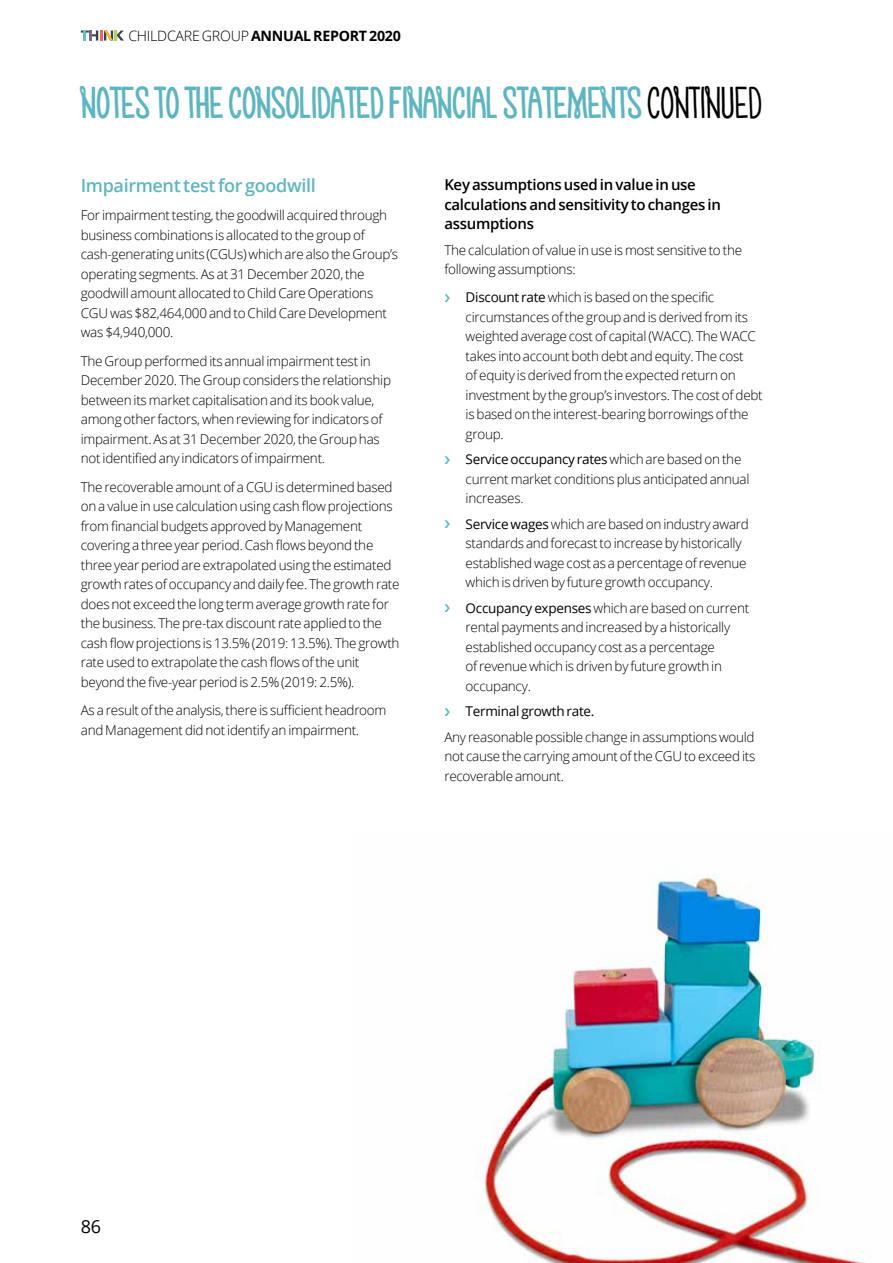
<style>
.page{position:relative;width:893px;height:1263px;background:#fff}
.page>*{position:absolute;margin:0;border:0;box-sizing:border-box;transform-origin:0 0}
.t1{font:700 48px "Myosotis";letter-spacing:-.02em;color:#5fb5bf}
.t2{font:600 18px "Open Sans";letter-spacing:-.02em;color:#5fb5bf}
.t3{font:18px "Open Sans";color:#000}
.t4{font:600 15px/19.5px "Open Sans";letter-spacing:-.02em;color:#000}
.t5{font:700 14.25px "Open Sans";letter-spacing:-.02em;color:#000}
.t6{font:300 13.5px/19.5px "Open Sans";letter-spacing:-.02em;color:#000}
.t7{font:13.5px "Open Sans";letter-spacing:-.02em;color:#000}
.s1{font-weight:300}
.s2{font-weight:400;color:#000}
.s3{font-weight:400}
</style>
<div class="page">
<img style="left:477px;top:875px;width:395px;height:388px">
<svg style="left:81px;top:31px;width:43px;height:10px"></svg>
<p class="t5" style="left:128px;top:25px;width:274px"><span class="s1">CHILDCARE GROUP</span> ANNUAL REPORT 2020</p>
<h1 class="t1" style="left:81px;top:79px;width:683px">NOTES TO THE CONSOLIDATED FINANCIAL STATEMENTS <span class="s2">CONTINUED</span></h1>
<h2 class="t2" style="left:81px;top:173px;width:236px">Impairment test for goodwill</h2>
<p class="t6" style="left:81px;top:205px;width:319px">For impairment testing, the goodwill acquired through business combinations is allocated to the group of cash-generating units (CGUs) which are also the Group’s operating segments. As at 31 December 2020, the goodwill amount allocated to Child Care Operations CGU was $82,464,000 and to Child Care Development was $4,940,000.</p>
<p class="t6" style="left:81px;top:351px;width:312px">The Group performed its annual impairment test in December 2020. The Group considers the relationship between its market capitalisation and its book value, among other factors, when reviewing for indicators of impairment. As at 31 December 2020, the Group has not identified any indicators of impairment.</p>
<p class="t6" style="left:81px;top:477px;width:320px">The recoverable amount of a CGU is determined based on a value in use calculation using cash flow projections from financial budgets approved by Management covering a three year period. Cash flows beyond the three year period are extrapolated using the estimated growth rates of occupancy and daily fee. The growth rate does not exceed the long term average growth rate for the business. The pre-tax discount rate applied to the cash flow projections is 13.5% (2019: 13.5%). The growth rate used to extrapolate the cash flows of the unit beyond the five-year period is 2.5% (2019: 2.5%).</p>
<p class="t6" style="left:81px;top:700px;width:307px">As a result of the analysis, there is sufficient headroom and Management did not identify an impairment.</p>
<p class="t4" style="left:444px;top:175px;width:278px">Key assumptions used in value in use calculations and sensitivity to changes in assumptions</p>
<p class="t6" style="left:444px;top:240px;width:299px">The calculation of value in use is most sensitive to the following assumptions:</p>
<p class="t6" style="left:466px;top:287px;width:299px"><span class="s3">Discount rate</span> which is based on the specific circumstances of the group and is derived from its weighted average cost of capital (WACC). The WACC takes into account both debt and equity. The cost<br>of equity is derived from the expected return on investment by the group’s investors. The cost of debt is based on the interest-bearing borrowings of the group.</p>
<p class="t6" style="left:466px;top:449px;width:285px"><span class="s3">Service occupancy rates</span> which are based on the current market conditions plus anticipated annual increases.</p>
<p class="t6" style="left:466px;top:514px;width:285px"><span class="s3">Service wages</span> which are based on industry award standards and forecast to increase by historically established wage cost as a percentage of revenue which is driven by future growth occupancy.</p>
<p class="t6" style="left:466px;top:598px;width:285px"><span class="s3">Occupancy expenses</span> which are based on current rental payments and increased by a historically established occupancy cost as a percentage<br>of revenue which is driven by future growth in occupancy.</p>
<p class="t7" style="left:466px;top:702px;width:130px">Terminal growth rate.</p>
<p class="t6" style="left:444px;top:727px;width:312px;text-align:justify">Any reasonable possible change in assumptions would not cause the carrying amount of the CGU to exceed its recoverable amount.</p>
<h2 class="t3" style="left:81px;top:1214px;width:22px">86</h2>
</div>
